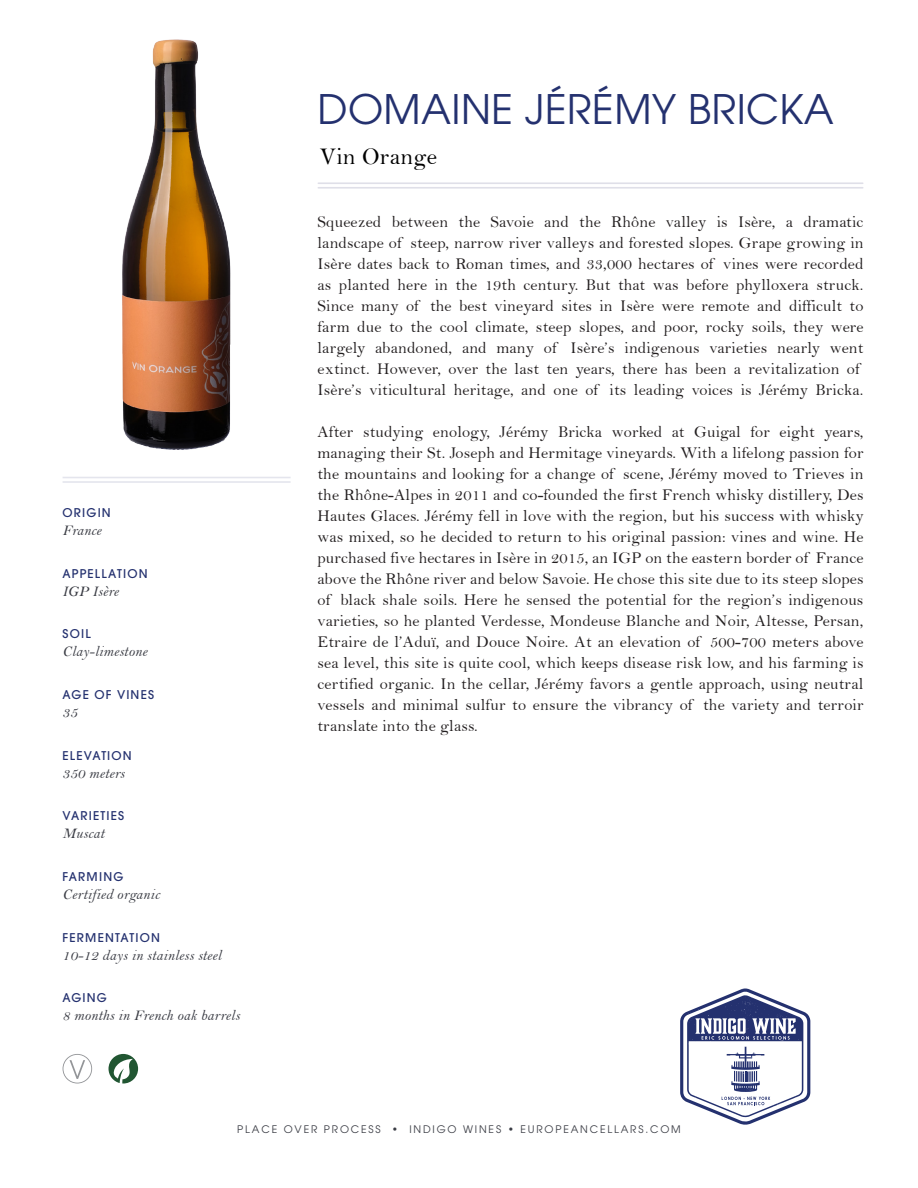
<style>
.page{position:relative;width:918px;height:1188px;background:#fff}
.page>*{position:absolute;margin:0;border:0;box-sizing:border-box;transform-origin:0 0}
.t1{font:40.5px "ITC Avant Garde Pro";letter-spacing:.01em;color:#24316f}
.t2{font:24px "Bell";letter-spacing:.01em;color:#000}
.t3{font:16.5px/21px "Bell";letter-spacing:.01em;color:#231f20}
.Spec_Answer{font:15px "Bell MT Italic";letter-spacing:.01em;color:#3a3c44}
.Spec_Category{font:500 12px "ITC Avant Garde Pro";letter-spacing:.1em;color:#24316f}
.t4{font:10.35px "ITC Avant Garde Pro";letter-spacing:.175em;color:#3a3c44}
</style>
<div class="page">
<hr style="left:318px;top:182px;width:545px;height:2px;background:#807ea4">
<hr style="left:318px;top:187px;width:545px;height:2px;background:#807ea4">
<hr style="left:63px;top:481px;width:228px;height:2px;background:#24316f">
<svg style="left:680px;top:988px;width:131px;height:137px"></svg>
<img style="left:63px;top:39px;width:228px;height:439px">
<svg style="left:109px;top:1054px;width:29px;height:30px"></svg>
<svg style="left:63px;top:1054px;width:29px;height:30px"></svg>
<h1 class="t1" style="left:317px;top:84px;width:518px">DOMAINE JÉRÉMY BRICKA</h1>
<p class="Spec_Category" style="left:63px;top:505px;width:50px">ORIGIN</p>
<p class="Spec_Answer" style="left:63px;top:521px;width:40px">France</p>
<p class="Spec_Category" style="left:63px;top:566px;width:86px">APPELLATION</p>
<p class="Spec_Answer" style="left:63px;top:582px;width:58px">IGP Isère</p>
<p class="Spec_Category" style="left:63px;top:626px;width:30px">SOIL</p>
<p class="Spec_Answer" style="left:63px;top:643px;width:86px">Clay-limestone</p>
<p class="Spec_Category" style="left:63px;top:687px;width:93px">AGE OF VINES</p>
<p class="Spec_Answer" style="left:63px;top:703px;width:16px">35</p>
<p class="Spec_Category" style="left:63px;top:748px;width:71px">ELEVATION</p>
<p class="Spec_Answer" style="left:63px;top:764px;width:64px">350 meters</p>
<p class="Spec_Category" style="left:63px;top:808px;width:63px">VARIETIES</p>
<p class="Spec_Answer" style="left:63px;top:825px;width:43px">Muscat</p>
<p class="Spec_Category" style="left:63px;top:869px;width:62px">FARMING</p>
<p class="Spec_Answer" style="left:63px;top:885px;width:99px">Certified organic</p>
<p class="Spec_Category" style="left:63px;top:930px;width:99px">FERMENTATION</p>
<p class="Spec_Answer" style="left:63px;top:946px;width:160px">10-12 days in stainless steel</p>
<p class="Spec_Category" style="left:63px;top:990px;width:46px">AGING</p>
<p class="Spec_Answer" style="left:63px;top:1006px;width:179px">8 months in French oak barrels</p>
<p class="t2" style="left:320px;top:142px;width:119px">Vin Orange</p>
<p class="t3" style="left:317px;top:211px;width:548px">Squeezed between the Savoie and the Rhône valley is Isère, a dramatic landscape of steep, narrow river valleys and forested slopes. Grape growing in Isère dates back to Roman times, and 33,000 hectares of vines were recorded as planted here in the 19th century. But that was before phylloxera struck.<br>Since many of the best vineyard sites in Isère were remote and difficult to farm due to the cool climate, steep slopes, and poor, rocky soils, they were largely abandoned, and many of Isère’s indigenous varieties nearly went extinct. However, over the last ten years, there has been a revitalization of Isère’s viticultural heritage, and one of its leading voices is Jérémy Bricka.</p>
<p class="t3" style="left:317px;top:421px;width:548px;text-align:justify">After studying enology, Jérémy Bricka worked at Guigal for eight years, managing their St. Joseph and Hermitage vineyards. With a lifelong passion for the mountains and looking for a change of scene, Jérémy moved to Trieves in the Rhône-Alpes in 2011 and co-founded the first French whisky distillery, Des Hautes Glaces. Jérémy fell in love with the region, but his success with whisky was mixed, so he decided to return to his original passion: vines and wine. He purchased five hectares in Isère in 2015, an IGP on the eastern border of France above the Rhône river and below Savoie. He chose this site due to its steep slopes of black shale soils. Here he sensed the potential for the region’s indigenous varieties, so he planted Verdesse, Mondeuse Blanche and Noir, Altesse, Persan, Etraire de l’Aduï, and Douce Noire. At an elevation of 500-700 meters above sea level, this site is quite cool, which keeps disease risk low, and his farming is certified organic. In the cellar, Jérémy favors a gentle approach, using neutral vessels and minimal sulfur to ensure the vibrancy of the variety and terroir translate into the glass.</p>
<p class="t4" style="left:237px;top:1122px;width:445px">PLACE OVER PROCESS • INDIGO WINES • EUROPEANCELLARS.COM</p>
</div>
